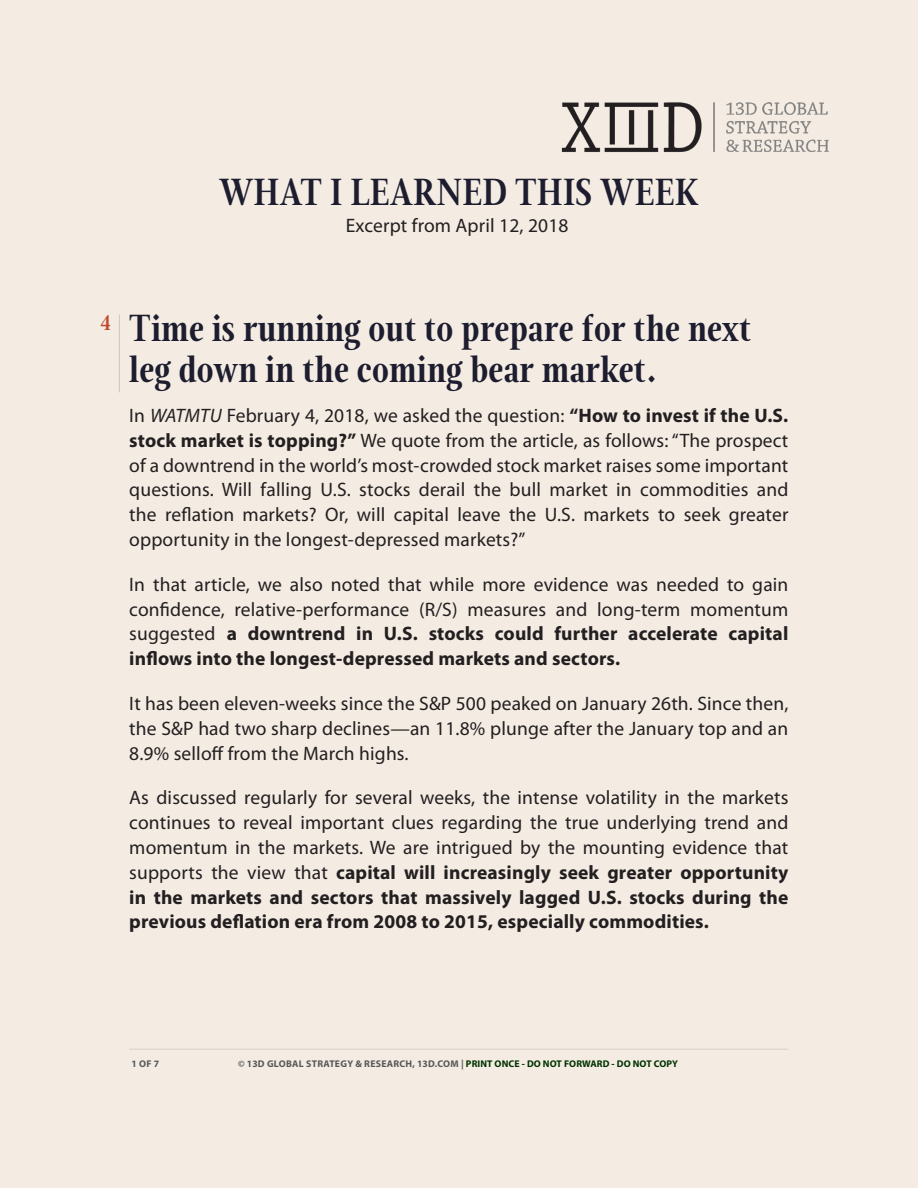
<style>
.page{position:relative;width:918px;height:1188px;background:#f4ece3}
.page>*{position:absolute;margin:0;border:0;box-sizing:border-box;transform-origin:0 0}
.headline-1-space-aft{font:600 37.5px/40.5px "Magneta Condensed";letter-spacing:.01em;color:#1d1d2f}
.t1{font:600 21px "Magneta Condensed";color:#be492b}
.body-regular{font:19.5px/24.9px "Myriad Pro";letter-spacing:.01em;color:#231f20;text-align:justify}
.Excerpt_Date{font:19.5px "Myriad Pro";letter-spacing:.01em;color:#231f20}
.t2{font:700 9.75px "Myriad Pro";letter-spacing:.01em;color:#57585a}
.s1{font-style:italic}
.s2{font-weight:700}
.s3{color:#003100}
</style>
<div class="page">
<hr style="left:129px;top:1049px;width:659px;height:1px;background:#231f20">
<img style="left:561px;top:102px;width:268px;height:50px">
<hr style="left:119px;top:315px;width:1px;height:77px;background:#c7c8ca">
<h1 class="headline-1-space-aft" style="left:219px;top:171px;width:481px">WHAT I LEARNED THIS WEEK</h1>
<p class="Excerpt_Date" style="left:346px;top:214px;width:224px">Excerpt from April 12, 2018</p>
<p class="t1" style="left:101px;top:308px;width:12px">4</p>
<p class="headline-1-space-aft" style="left:129px;top:307px;width:623px">Time is running out to prepare for the next leg down in the coming bear market.</p>
<p class="body-regular" style="left:129px;top:402px;width:661px">In <span class="s1">WATMTU</span> February 4, 2018, we asked the question: <span class="s2">“How to invest if the U.S. stock market is topping?”</span> We quote from the article, as follows: “The prospect of a downtrend in the world’s most-crowded stock market raises some important questions. Will falling U.S. stocks derail the bull market in commodities and the reflation markets? Or, will capital leave the U.S. markets to seek greater opportunity in the longest-depressed markets?”</p>
<p class="body-regular" style="left:129px;top:571px;width:661px">In that article, we also noted that while more evidence was needed to gain confidence, relative-performance (R/S) measures and long-term momentum suggested <span class="s2">a downtrend in U.S. stocks could further accelerate capital inflows into the longest-depressed markets and sectors.</span></p>
<p class="body-regular" style="left:129px;top:690px;width:661px">It has been eleven-weeks since the S&amp;P 500 peaked on January 26th. Since then, the S&amp;P had two sharp declines—an 11.8% plunge after the January top and an 8.9% selloff from the March highs.</p>
<p class="body-regular" style="left:129px;top:785px;width:661px">As discussed regularly for several weeks, the intense volatility in the markets continues to reveal important clues regarding the true underlying trend and momentum in the markets. We are intrigued by the mounting evidence that supports the view that <span class="s2">capital will increasingly seek greater opportunity in the markets and sectors that massively lagged U.S. stocks during the previous deflation era from 2008 to 2015, especially commodities.</span></p>
<p class="t2" style="left:132px;top:1058px;width:29px">1 OF 7</p>
<p class="t2" style="left:238px;top:1058px;width:441px">© 13D GLOBAL STRATEGY &amp; RESEARCH, 13D.COM | <span class="s3">PRINT ONCE - DO NOT FORWARD - DO NOT COPY</span></p>
</div>
